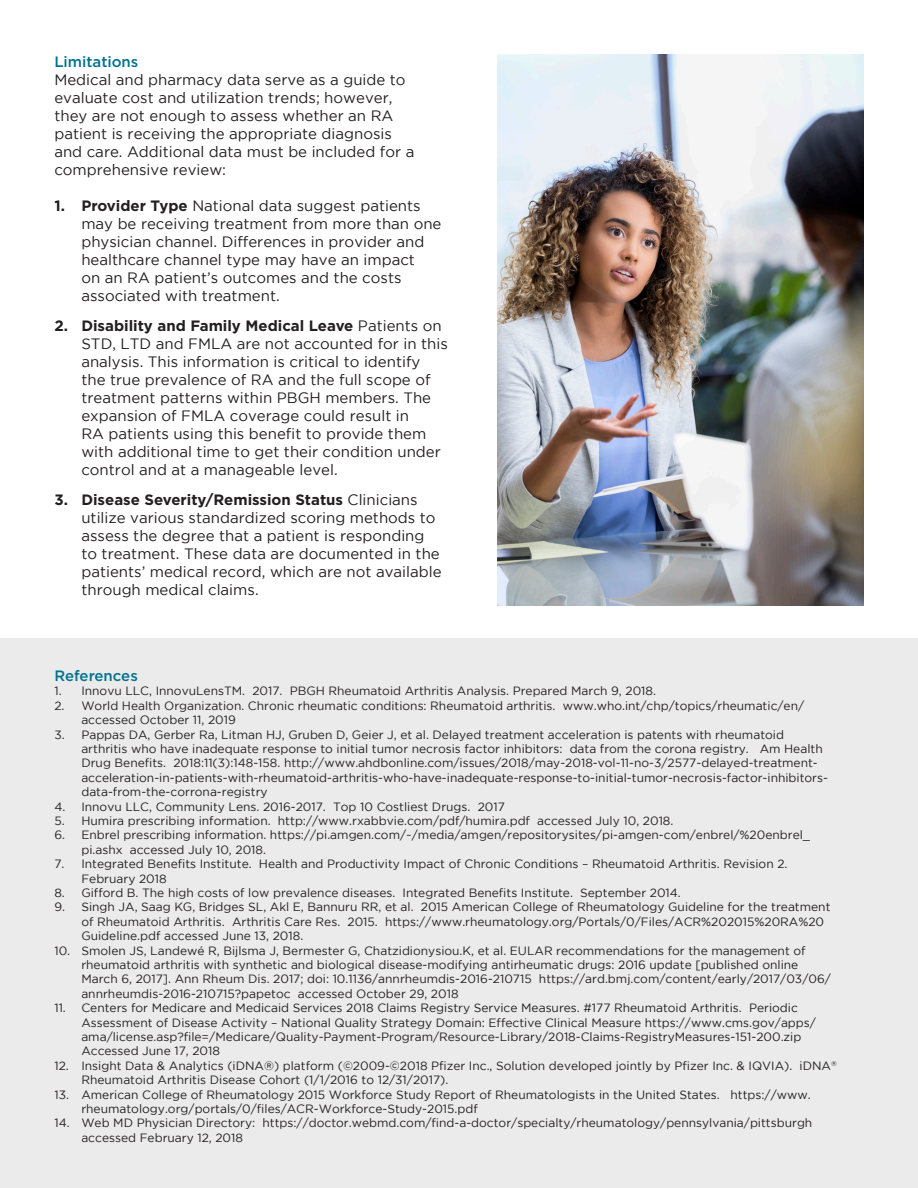
<style>
.page{position:relative;width:918px;height:1188px;background:#fff}
.page>*{position:absolute;margin:0;border:0;box-sizing:border-box;transform-origin:0 0}
.t1{font:15px/18px "Gotham";color:#231f20}
.t2{font:500 15px "Gotham";color:#00718e}
.t3{font:12px/14.4px "Gotham";color:#231f20}
.s1{font-weight:700}
</style>
<div class="page">
<div style="left:0;top:638px;width:918px;height:550px;background:#ebebeb"></div>
<img style="left:498px;top:54px;width:366px;height:552px">
<p class="t2" style="left:54px;top:53px;width:86px">Limitations</p>
<p class="t1" style="left:54px;top:70px;width:361px">Medical and pharmacy data serve as a guide to evaluate cost and utilization trends; however, they are not enough to assess whether an RA patient is receiving the appropriate diagnosis and care. Additional data must be included for a comprehensive review:</p>
<p class="t1" style="left:81px;top:196px;width:362px;text-indent:-27px"><span class="s1">1. Provider Type</span> National data suggest patients may be receiving treatment from more than one physician channel. Differences in provider and healthcare channel type may have an impact<br>on an RA patient’s outcomes and the costs associated with treatment.</p>
<p class="t1" style="left:81px;top:316px;width:368px;text-indent:-27px"><span class="s1">2. Disability and Family Medical Leave</span> Patients on STD, LTD and FMLA are not accounted for in this analysis. This information is critical to identify the true prevalence of RA and the full scope of treatment patterns within PBGH members. The expansion of FMLA coverage could result in<br>RA patients using this benefit to provide them with additional time to get their condition under control and at a manageable level.</p>
<p class="t1" style="left:81px;top:490px;width:362px;text-indent:-27px"><span class="s1">3. Disease Severity/Remission Status</span> Clinicians utilize various standardized scoring methods to assess the degree that a patient is responding to treatment. These data are documented in the patients’ medical record, which are not available through medical claims.</p>
<p class="t2" style="left:54px;top:667px;width:85px">References</p>
<p class="t3" style="left:54px;top:684px;width:603px">1. Innovu LLC, InnovuLensTM. 2017. PBGH Rheumatoid Arthritis Analysis. Prepared March 9, 2018.</p>
<p class="t3" style="left:81px;top:698px;width:724px;text-indent:-27px">2. World Health Organization. Chronic rheumatic conditions: Rheumatoid arthritis. www.who.int/chp/topics/rheumatic/en/ accessed October 11, 2019</p>
<p class="t3" style="left:81px;top:727px;width:748px;text-indent:-27px">3. Pappas DA, Gerber Ra, Litman HJ, Gruben D, Geier J, et al. Delayed treatment acceleration is patents with rheumatoid arthritis who have inadequate response to initial tumor necrosis factor inhibitors: data from the corona registry. Am Health Drug Benefits. 2018:11(3):148-158. http://www.ahdbonline.com/issues/2018/may-2018-vol-11-no-3/2577-delayed-treatment&shy;acceleration-in-patients-with-rheumatoid-arthritis-who-have-inadequate-response-to-initial-tumor-necrosis-factor-inhibitors&shy;data-from-the-corrona-registry</p>
<p class="t3" style="left:54px;top:799px;width:452px">4. Innovu LLC, Community Lens. 2016-2017. Top 10 Costliest Drugs. 2017</p>
<p class="t3" style="left:54px;top:813px;width:621px">5. Humira prescribing information. http://www.rxabbvie.com/pdf/humira.pdf accessed July 10, 2018.</p>
<p class="t3" style="left:81px;top:828px;width:730px;text-indent:-27px">6. Enbrel prescribing information. https://pi.amgen.com/~/media/amgen/repositorysites/pi-amgen-com/enbrel/%20enbrel_ pi.ashx accessed July 10, 2018.</p>
<p class="t3" style="left:81px;top:857px;width:708px;text-indent:-27px">7. Integrated Benefits Institute. Health and Productivity Impact of Chronic Conditions – Rheumatoid Arthritis. Revision 2.<br>February 2018</p>
<p class="t3" style="left:54px;top:885px;width:628px">8. Gifford B. The high costs of low prevalence diseases. Integrated Benefits Institute. September 2014.</p>
<p class="t3" style="left:81px;top:900px;width:751px;text-indent:-27px">9. Singh JA, Saag KG, Bridges SL, Akl E, Bannuru RR, et al. 2015 American College of Rheumatology Guideline for the treatment of Rheumatoid Arthritis. Arthritis Care Res. 2015. https://www.rheumatology.org/Portals/0/Files/ACR%202015%20RA%20<br>Guideline.pdf accessed June 13, 2018.</p>
<p class="t3" style="left:81px;top:943px;width:751px;text-indent:-27px">10. Smolen JS, Landewé R, Bijlsma J, Bermester G, Chatzidionysiou.K, et al. EULAR recommendations for the management of rheumatoid arthritis with synthetic and biological disease-modifying antirheumatic drugs: 2016 update [published online March 6, 2017]. Ann Rheum Dis. 2017; doi: 10.1136/annrheumdis-2016-210715 https://ard.bmj.com/content/early/2017/03/06/ annrheumdis-2016-210715?papetoc accessed October 29, 2018</p>
<p class="t3" style="left:81px;top:1001px;width:736px;text-indent:-27px">11. Centers for Medicare and Medicaid Services 2018 Claims Registry Service Measures. #177 Rheumatoid Arthritis. Periodic Assessment of Disease Activity – National Quality Strategy Domain: Effective Clinical Measure https://www.cms.gov/apps/ ama/license.asp?file=/Medicare/Quality-Payment-Program/Resource-Library/2018-Claims-RegistryMeasures-151-200.zip Accessed June 17, 2018</p>
<p class="t3" style="left:81px;top:1058px;width:757px;text-indent:-27px">12. Insight Data &amp; Analytics (iDNA®) platform (©2009-©2018 Pfizer Inc., Solution developed jointly by Pfizer Inc. &amp; IQVIA). iDNA<sup>®<br></sup>Rheumatoid Arthritis Disease Cohort (1/1/2016 to 12/31/2017).</p>
<p class="t3" style="left:81px;top:1087px;width:731px;text-indent:-27px">13. American College of Rheumatology 2015 Workforce Study Report of Rheumatologists in the United States. https://www. rheumatology.org/portals/0/files/ACR-Workforce-Study-2015.pdf</p>
<p class="t3" style="left:81px;top:1116px;width:733px;text-indent:-27px">14. Web MD Physician Directory: https://doctor.webmd.com/find-a-doctor/specialty/rheumatology/pennsylvania/pittsburgh accessed February 12, 2018</p>
</div>
